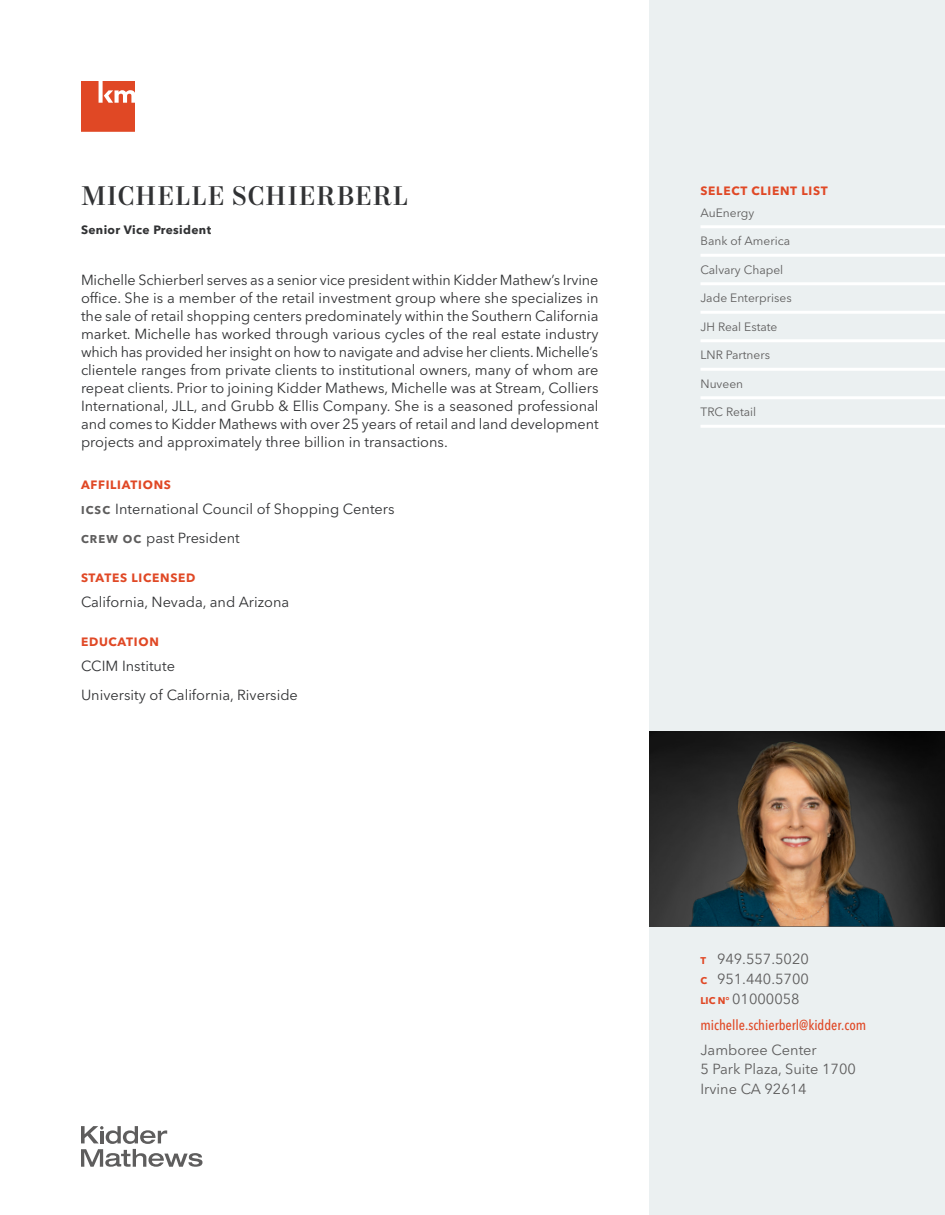
<style>
.page{position:relative;width:945px;height:1215px;background:#fff}
.page>*{position:absolute;margin:0;border:0;box-sizing:border-box;transform-origin:0 0}
.Resume_-_All_Caps_He{font:500 27px "Mort Modern 09";letter-spacing:.025em;color:#313234}
.Body_Copy_-_Charcoal{font:14.55px/18px "Avenir Next LT Pro";color:#313234;text-align:justify}
.Proposal_-_Bullets{font:14.55px "Avenir Next LT Pro";color:#313234}
.Resume_-_Contact_Inf{font:14.55px/19.8px "Avenir Next LT Pro";color:#5e5d5d;text-align:justify}
.Resume_-_Contact_Inf-2{font:500 condensed 14.25px "Avenir Next LT Pro";color:#e04825}
.Lists_-_White_Underl{font:12px "Avenir Next LT Pro";color:#5e5d5d}
.Subhead_-_Level_1{font:700 12px "Avenir Next LT Pro";letter-spacing:.06em;color:#e04825}
.Subhead_-_Level_2{font:700 12px "Avenir Next LT Pro";letter-spacing:.03em;color:#313234}
.s1{font-weight:700;font-size:11.25px;color:#5e5d5d}
.s2{font-weight:700;font-size:9.75px;color:#e04825}
</style>
<div class="page">
<div style="left:650px;top:0;width:295px;height:1215px;background:#ebf0f1"></div>
<img style="left:650px;top:731px;width:295px;height:195px">
<hr style="left:700px;top:225px;width:245px;height:3px;background:#fff">
<hr style="left:700px;top:254px;width:245px;height:3px;background:#fff">
<hr style="left:700px;top:282px;width:245px;height:3px;background:#fff">
<hr style="left:700px;top:311px;width:245px;height:3px;background:#fff">
<hr style="left:700px;top:339px;width:245px;height:3px;background:#fff">
<hr style="left:700px;top:368px;width:245px;height:3px;background:#fff">
<hr style="left:700px;top:396px;width:245px;height:3px;background:#fff">
<hr style="left:700px;top:425px;width:245px;height:3px;background:#fff">
<img style="left:679px;top:731px;width:224px;height:195px">
<svg style="left:81px;top:81px;width:54px;height:51px;background:#e35d3e"></svg>
<svg style="left:81px;top:1126px;width:121px;height:41px"></svg>
<p class="Resume_-_All_Caps_He" style="left:81px;top:179px;width:329px">MICHELLE SCHIERBERL</p>
<p class="Subhead_-_Level_2" style="left:81px;top:222px;width:132px">Senior Vice President</p>
<p class="Body_Copy_-_Charcoal" style="left:81px;top:271px;width:519px">Michelle Schierberl serves as a senior vice president within Kidder Mathew’s Irvine office. She is a member of the retail investment group where she specializes in the sale of retail shopping centers predominately within the Southern California market. Michelle has worked through various cycles of the real estate industry which has provided her insight on how to navigate and advise her clients. Michelle’s clientele ranges from private clients to institutional owners, many of whom are repeat clients. Prior to joining Kidder Mathews, Michelle was at Stream, Colliers International, JLL, and Grubb &amp; Ellis Company. She is a seasoned professional and comes to Kidder Mathews with over 25 years of retail and land development projects and approximately three billion in transactions.</p>
<p class="Subhead_-_Level_1" style="left:81px;top:478px;width:92px">AFFILIATIONS</p>
<p class="Proposal_-_Bullets" style="left:81px;top:500px;width:315px"><span class="s1">ICSC</span> International Council of Shopping Centers</p>
<p class="Proposal_-_Bullets" style="left:81px;top:529px;width:160px"><span class="s1">CREW OC</span> past President</p>
<p class="Subhead_-_Level_1" style="left:81px;top:570px;width:116px">STATES LICENSED</p>
<p class="Proposal_-_Bullets" style="left:81px;top:593px;width:210px">California, Nevada, and Arizona</p>
<p class="Subhead_-_Level_1" style="left:81px;top:634px;width:79px">EDUCATION</p>
<p class="Proposal_-_Bullets" style="left:81px;top:657px;width:96px">CCIM Institute</p>
<p class="Proposal_-_Bullets" style="left:81px;top:686px;width:218px">University of California, Riverside</p>
<p class="Subhead_-_Level_1" style="left:700px;top:183px;width:129px">SELECT CLIENT LIST</p>
<p class="Lists_-_White_Underl" style="left:700px;top:205px;width:55px">AuEnergy</p>
<p class="Lists_-_White_Underl" style="left:700px;top:234px;width:91px">Bank of America</p>
<p class="Lists_-_White_Underl" style="left:700px;top:262px;width:84px">Calvary Chapel</p>
<p class="Lists_-_White_Underl" style="left:700px;top:291px;width:93px">Jade Enterprises</p>
<p class="Lists_-_White_Underl" style="left:700px;top:319px;width:78px">JH Real Estate</p>
<p class="Lists_-_White_Underl" style="left:700px;top:348px;width:71px">LNR Partners</p>
<p class="Lists_-_White_Underl" style="left:700px;top:376px;width:44px">Nuveen</p>
<p class="Lists_-_White_Underl" style="left:700px;top:405px;width:57px">TRC Retail</p>
<p class="Resume_-_Contact_Inf" style="left:700px;top:949px;width:110px"><span class="s2">T</span> 949.557.5020<br><span class="s2">C</span> 951.440.5700<br><span class="s2">LIC N°</span> 01000058</p>
<p class="Resume_-_Contact_Inf-2" style="left:700px;top:1016px;width:167px">michelle.schierberl@kidder.com</p>
<p class="Resume_-_Contact_Inf" style="left:700px;top:1041px;width:157px;line-height:19px;text-align:left">Jamboree Center<br>5 Park Plaza, Suite 1700<br>Irvine CA 92614</p>
</div>
